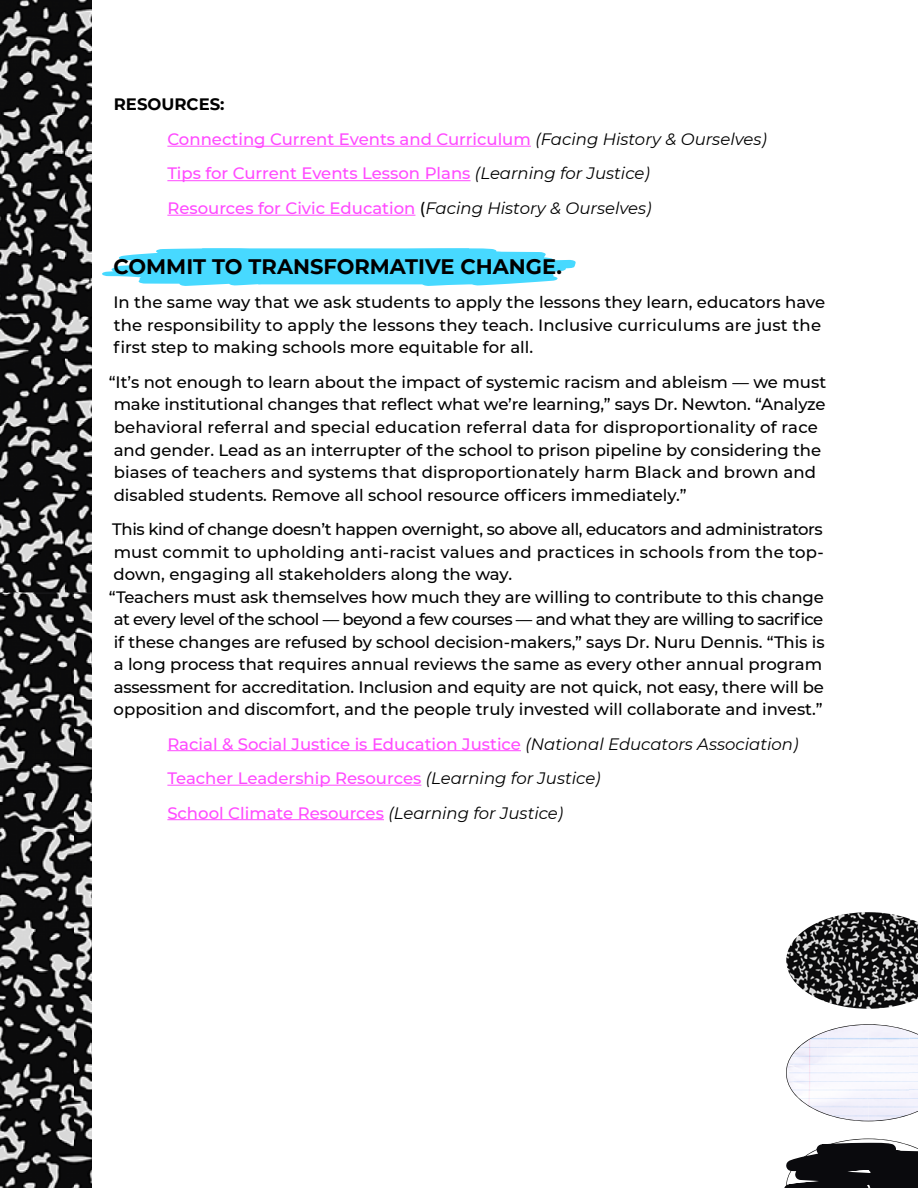
<style>
.page{position:relative;width:918px;height:1188px;background:#fff}
.page>*{position:absolute;margin:0;border:0;box-sizing:border-box;transform-origin:0 0}
.t1{font:700 21px "Montserrat";color:#000}
.t2{font:500 16.5px/22.5px "Montserrat";color:#000}
.t3{font:500 16.5px/34.5px "Montserrat";color:#ff4aff}
.t4{font:500 16.5px "Montserrat";letter-spacing:-.025em;color:#000}
.t5{font:500 16.5px "Montserrat";letter-spacing:-.035em;color:#000}
.s1{font-weight:700;color:#000}
.s2{font-weight:400;font-style:italic;color:#000}
.s3{color:#000}
</style>
<div class="page">
<svg style="left:102px;top:248px;width:474px;height:38px;background:#63deff"></svg>
<img style="left:0;top:0;width:91px;height:1188px">
<img style="left:0;top:592px;width:91px;height:1px">
<hr style="left:167px;top:146px;width:364px;height:1px;background:#ff4aff">
<hr style="left:167px;top:180px;width:304px;height:1px;background:#ff4aff">
<hr style="left:167px;top:215px;width:248px;height:1px;background:#ff4aff">
<hr style="left:167px;top:750px;width:354px;height:1px;background:#ff4aff">
<hr style="left:167px;top:785px;width:254px;height:1px;background:#ff4aff">
<hr style="left:167px;top:819px;width:217px;height:1px;background:#ff4aff">
<svg style="left:784px;top:1139px;width:134px;height:49px"></svg>
<img style="left:786px;top:912px;width:103px;height:97px">
<svg style="left:786px;top:1024px;width:132px;height:97px"></svg>
<p class="t3" style="left:167px;top:87px;width:601px;text-indent:-54px"><span class="s1">RESOURCES:<br></span>Connecting Current Events and Curriculum <span class="s2">(Facing History &amp; Ourselves)<br></span>Tips for Current Events Lesson Plans <span class="s2">(Learning for Justice)<br></span>Resources for Civic Education <span class="s3">(</span><span class="s2">Facing History &amp; Ourselves)</span></p>
<p class="t1" style="left:113px;top:251px;width:450px">COMMIT TO TRANSFORMATIVE CHANGE.</p>
<p class="t2" style="left:113px;top:291px;width:713px">In the same way that we ask students to apply the lessons they learn, educators have the responsibility to apply the lessons they teach. Inclusive curriculums are just the first step to making schools more equitable for all.</p>
<p class="t2" style="left:109px;top:370px;width:719px">“It’s not enough to learn about the impact of systemic racism and ableism — we must make institutional changes that reflect what we’re learning,” says Dr. Newton. “Analyze behavioral referral and special education referral data for disproportionality of race and gender. Lead as an interrupter of the school to prison pipeline by considering the biases of teachers and systems that disproportionately harm Black and brown and disabled students. Remove all school resource officers immediately.”</p>
<p class="t4" style="left:112px;top:518px;width:712px">This kind of change doesn’t happen overnight, so above all, educators and administrators</p>
<p class="t2" style="left:114px;top:540px;width:712px">must commit to upholding anti-racist values and practices in schools from the top-</p>
<p class="t2" style="left:114px;top:562px;width:400px">down, engaging all stakeholders along the way.</p>
<p class="t2" style="left:109px;top:585px;width:717px">“Teachers must ask themselves how much they are willing to contribute to this change</p>
<p class="t5" style="left:114px;top:608px;width:711px">at every level of the school — beyond a few courses — and what they are willing to sacrifice</p>
<p class="t2" style="left:114px;top:630px;width:712px">if these changes are refused by school decision-makers,” says Dr. Nuru Dennis. “This is</p>
<p class="t2" style="left:114px;top:652px;width:710px">a long process that requires annual reviews the same as every other annual program</p>
<p class="t2" style="left:114px;top:675px;width:712px">assessment for accreditation. Inclusion and equity are not quick, not easy, there will be</p>
<p class="t2" style="left:114px;top:697px;width:710px">opposition and discomfort, and the people truly invested will collaborate and invest.”</p>
<p class="t3" style="left:167px;top:726px;width:633px">Racial &amp; Social Justice is Education Justice <span class="s2">(National Educators Association)<br></span>Teacher Leadership Resources <span class="s2">(Learning for Justice)<br></span>School Climate Resources <span class="s2">(Learning for Justice)</span></p>
</div>
